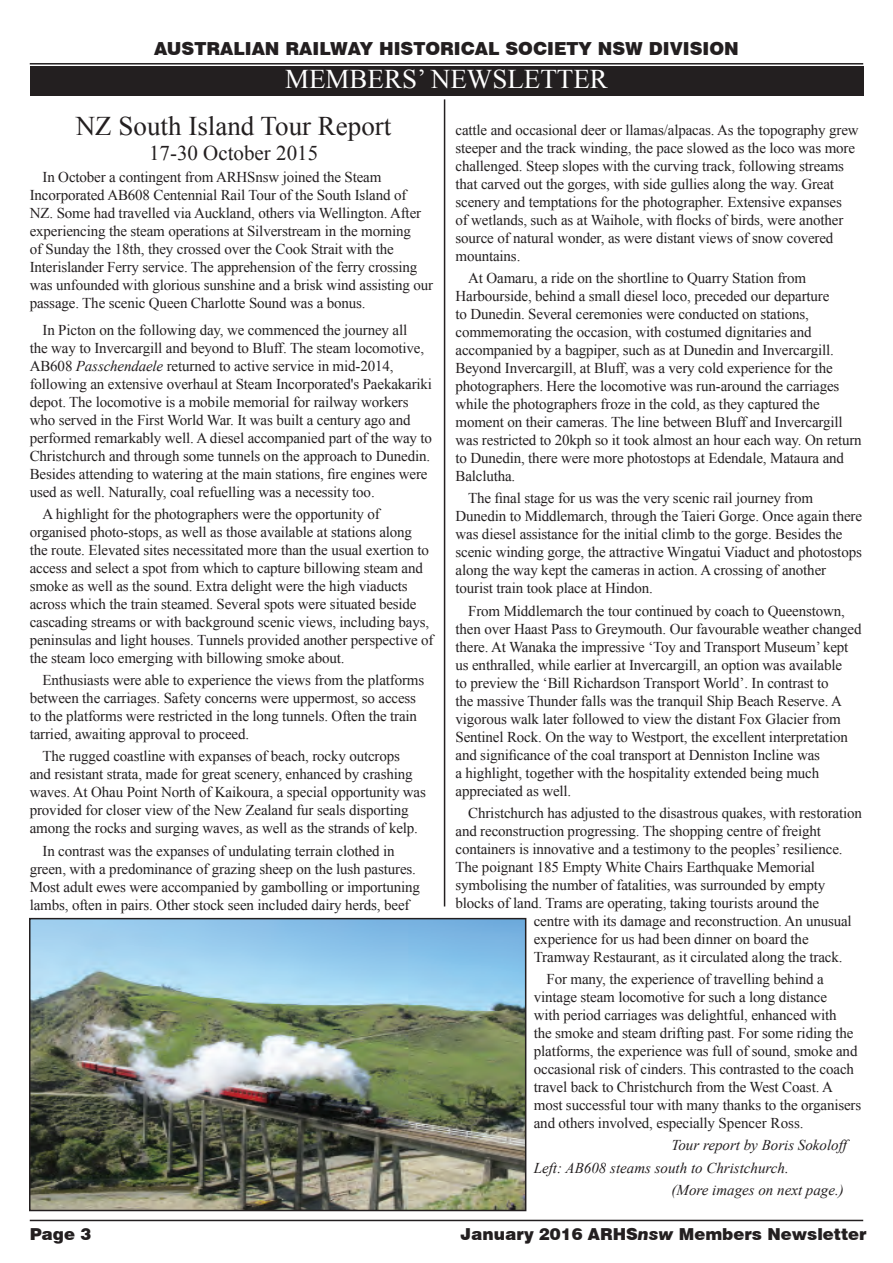
<style>
.page{position:relative;width:893px;height:1263px;background:#fff}
.page>*{position:absolute;margin:0;border:0;box-sizing:border-box;transform-origin:0 0}
.t1{font:27px "Times New Roman";color:#231f20}
.t2{font:27px "Times New Roman";color:#fff}
.t3{font:21px "Times New Roman";color:#231f20}
.t4{font:900 18px "Swiss 721 BT";color:#231f20}
.t5{font:900 16.5px "Swiss 721 BT";color:#231f20}
.t6{font:15px/18px "Times New Roman";letter-spacing:-.01em;color:#231f20}
.t7{font:italic 15px "Times New Roman";color:#231f20}
.s1{font-style:italic}
</style>
<div class="page">
<div style="left:30px;top:66px;width:833px;height:30px;background:#231f20"></div>
<hr style="left:30px;top:63px;width:833px;height:2px;background:#231f20">
<hr style="left:30px;top:1220px;width:833px;height:1px;background:#231f20">
<hr style="left:444px;top:99px;width:1px;height:807px;background:#231f20">
<img style="left:32px;top:921px;width:491px;height:287px">
<div style="left:29px;top:918px;width:497px;height:293px;border:2px solid #231f20"></div>
<p class="t4" style="left:154px;top:38px;width:586px">AUSTRALIAN RAILWAY HISTORICAL SOCIETY NSW DIVISION</p>
<h1 class="t2" style="left:285px;top:61px;width:324px">MEMBERS’ NEWSLETTER</h1>
<h1 class="t1" style="left:76px;top:107px;width:317px">NZ South Island Tour Report</h1>
<h2 class="t3" style="left:149px;top:139px;width:171px">17-30 October 2015</h2>
<p class="t6" style="left:30px;top:168px;width:405px;text-indent:13px">In October a contingent from ARHSnsw joined the Steam Incorporated AB608 Centennial Rail Tour of the South Island of NZ. Some had travelled via Auckland, others via Wellington. After experiencing the steam operations at Silverstream in the morning<br>of Sunday the 18th, they crossed over the Cook Strait with the Interislander Ferry service. The apprehension of the ferry crossing was unfounded with glorious sunshine and a brisk wind assisting our passage. The scenic Queen Charlotte Sound was a bonus.</p>
<p class="t6" style="left:30px;top:320px;width:404px;text-indent:13px">In Picton on the following day, we commenced the journey all<br>the way to Invercargill and beyond to Bluff. The steam locomotive, AB608 <span class="s1">Passchendaele</span> returned to active service in mid-2014, following an extensive overhaul at Steam Incorporated's Paekakariki depot. The locomotive is a mobile memorial for railway workers who served in the First World War. It was built a century ago and performed remarkably well. A diesel accompanied part of the way to Christchurch and through some tunnels on the approach to Dunedin.<br>Besides attending to watering at the main stations, fire engines were used as well. Naturally, coal refuelling was a necessity too.</p>
<p class="t6" style="left:30px;top:505px;width:405px;text-indent:13px">A highlight for the photographers were the opportunity of organised photo-stops, as well as those available at stations along the route. Elevated sites necessitated more than the usual exertion to access and select a spot from which to capture billowing steam and smoke as well as the sound. Extra delight were the high viaducts across which the train steamed. Several spots were situated beside cascading streams or with background scenic views, including bays, peninsulas and light houses. Tunnels provided another perspective of the steam loco emerging with billowing smoke about.</p>
<p class="t6" style="left:30px;top:671px;width:396px;text-indent:13px">Enthusiasts were able to experience the views from the platforms between the carriages. Safety concerns were uppermost, so access to the platforms were restricted in the long tunnels. Often the train tarried, awaiting approval to proceed.</p>
<p class="t6" style="left:30px;top:747px;width:398px;text-indent:13px">The rugged coastline with expanses of beach, rocky outcrops<br>and resistant strata, made for great scenery, enhanced by crashing waves. At Ohau Point North of Kaikoura, a special opportunity was provided for closer view of the New Zealand fur seals disporting among the rocks and surging waves, as well as the strands of kelp.</p>
<p class="t6" style="left:30px;top:841px;width:392px;text-indent:13px">In contrast was the expanses of undulating terrain clothed in green, with a predominance of grazing sheep on the lush pastures.<br>Most adult ewes were accompanied by gambolling or importuning lambs, often in pairs. Other stock seen included dairy herds, beef</p>
<p class="t6" style="left:455px;top:121px;width:405px">cattle and occasional deer or llamas/alpacas. As the topography grew steeper and the track winding, the pace slowed as the loco was more challenged. Steep slopes with the curving track, following streams that carved out the gorges, with side gullies along the way. Great scenery and temptations for the photographer. Extensive expanses<br>of wetlands, such as at Waihole, with flocks of birds, were another source of natural wonder, as were distant views of snow covered mountains.</p>
<p class="t6" style="left:455px;top:269px;width:408px;text-indent:13px">At Oamaru, a ride on the shortline to Quarry Station from Harbourside, behind a small diesel loco, preceded our departure<br>to Dunedin. Several ceremonies were conducted on stations, commemorating the occasion, with costumed dignitaries and accompanied by a bagpiper, such as at Dunedin and Invercargill.<br>Beyond Invercargill, at Bluff, was a very cold experience for the photographers. Here the locomotive was run-around the carriages while the photographers froze in the cold, as they captured the moment on their cameras. The line between Bluff and Invercargill was restricted to 20kph so it took almost an hour each way. On return to Dunedin, there were more photostops at Edendale, Mataura and Balclutha.</p>
<p class="t6" style="left:455px;top:489px;width:408px;text-indent:13px">The final stage for us was the very scenic rail journey from Dunedin to Middlemarch, through the Taieri Gorge. Once again there was diesel assistance for the initial climb to the gorge. Besides the scenic winding gorge, the attractive Wingatui Viaduct and photostops along the way kept the cameras in action. A crossing of another tourist train took place at Hindon.</p>
<p class="t6" style="left:455px;top:601px;width:408px;text-indent:13px">From Middlemarch the tour continued by coach to Queenstown, then over Haast Pass to Greymouth. Our favourable weather changed there. At Wanaka the impressive ‘Toy and Transport Museum’ kept us enthralled, while earlier at Invercargill, an option was available<br>to preview the ‘Bill Richardson Transport World’. In contrast to<br>the massive Thunder falls was the tranquil Ship Beach Reserve. A vigorous walk later followed to view the distant Fox Glacier from Sentinel Rock. On the way to Westport, the excellent interpretation and significance of the coal transport at Denniston Incline was<br>a highlight, together with the hospitality extended being much appreciated as well.</p>
<p class="t6" style="left:468px;top:803px;width:395px">Christchurch has adjusted to the disastrous quakes, with restoration</p>
<p class="t6" style="left:455px;top:821px;width:367px">and reconstruction progressing. The shopping centre of freight</p>
<p class="t6" style="left:455px;top:839px;width:389px">containers is innovative and a testimony to the peoples’ resilience.</p>
<p class="t6" style="left:455px;top:857px;width:361px">The poignant 185 Empty White Chairs Earthquake Memorial</p>
<p class="t6" style="left:455px;top:875px;width:371px">symbolising the number of fatalities, was surrounded by empty</p>
<p class="t6" style="left:455px;top:893px;width:365px">blocks of land. Trams are operating, taking tourists around the</p>
<p class="t6" style="left:534px;top:911px;width:319px">centre with its damage and reconstruction. An unusual</p>
<p class="t6" style="left:534px;top:929px;width:276px">experience for us had been dinner on board the</p>
<p class="t6" style="left:534px;top:947px;width:310px">Tramway Restaurant, as it circulated along the track.</p>
<p class="t6" style="left:534px;top:970px;width:329px;text-indent:13px">For many, the experience of travelling behind a vintage steam locomotive for such a long distance<br>with period carriages was delightful, enhanced with<br>the smoke and steam drifting past. For some riding the platforms, the experience was full of sound, smoke and occasional risk of cinders. This contrasted to the coach travel back to Christchurch from the West Coast. A most successful tour with many thanks to the organisers and others involved, especially Spencer Ross.</p>
<p class="t7" style="left:671px;top:1135px;width:177px">Tour report by Boris Sokoloff</p>
<p class="t7" style="left:534px;top:1157px;width:257px">Left: AB608 steams south to Christchurch.</p>
<p class="t7" style="left:671px;top:1179px;width:174px">(More images on next page.)</p>
<p class="t5" style="left:30px;top:1224px;width:63px">Page 3</p>
<p class="t5" style="left:461px;top:1224px;width:407px">January 2016 ARHS<span class="s1">nsw</span> Members Newsletter</p>
</div>
